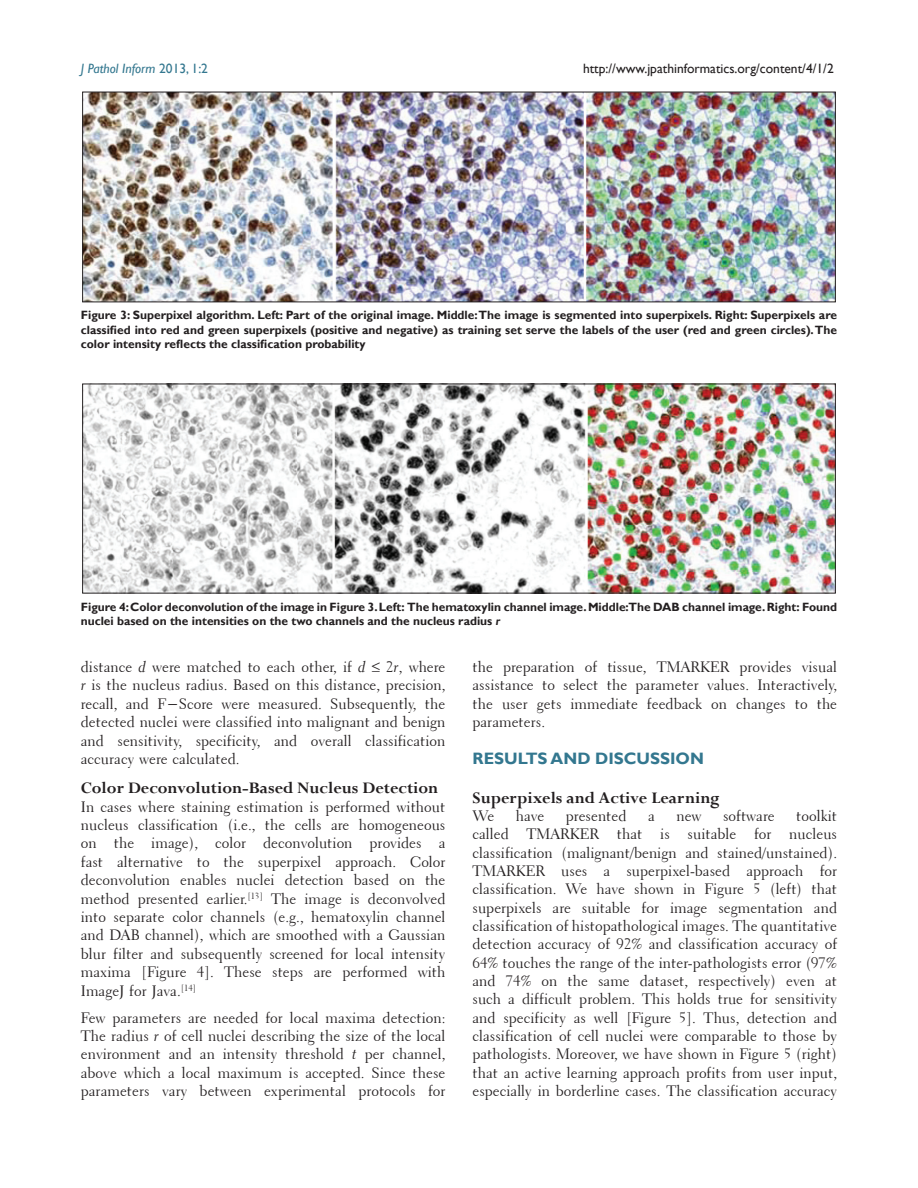
<style>
.page{position:relative;width:918px;height:1188px;background:#fff}
.page>*{position:absolute;margin:0;border:0;box-sizing:border-box;transform-origin:0 0}
.t1{font:700 18px "Perpetua";color:#231f20}
.t2{font:700 16.5px "Gill Sans";color:#33778f}
.TX{font:15px/18.5px "Transitional 521 BT Roman A";color:#231f20;text-align:justify}
.t3{font:13.5px "Gill Sans";color:#231f20}
.t4{font:italic 13.5px "Gill Sans";color:#33778f}
.FGC{font:700 12px/14.4px "Gill Sans";color:#231f20;text-align:justify}
.s1{font-style:normal}
.s2{font-style:italic}
.s3{font-family:"Transitional 521 BT Cursive A"}
</style>
<div class="page">
<img style="left:84px;top:94px;width:750px;height:206px">
<div style="left:82px;top:92px;width:754px;height:210px;border:1px solid #231f20"></div>
<img style="left:84px;top:386px;width:750px;height:205px">
<div style="left:82px;top:384px;width:754px;height:209px;border:1px solid #231f20"></div>
<p class="t4" style="left:81px;top:61px;width:129px">J Pathol Inform <span class="s1">2013, 1:2</span></p>
<p class="t3" style="left:583px;top:61px;width:252px">http://www.jpathinformatics.org/content/4/1/2</p>
<p class="FGC" style="left:81px;top:308px;width:758px">Figure 3: Superpixel algorithm. Left: Part of the original image. Middle: The image is segmented into superpixels. Right: Superpixels are classified into red and green superpixels (positive and negative) as training set serve the labels of the user (red and green circles). The color intensity reflects the classification probability</p>
<p class="FGC" style="left:81px;top:600px;width:758px">Figure 4: Color deconvolution of the image in Figure 3. Left: The hematoxylin channel image. Middle:The DAB channel image. Right: Found nuclei based on the intensities on the two channels and the nucleus radius <span class="s2">r</span></p>
<p class="TX" style="left:81px;top:658px;width:366px">distance <span class="s3">d</span> were matched to each other, if <span class="s3">d</span> ≤ 2<span class="s3">r</span>, where <span class="s3">r</span> is the nucleus radius. Based on this distance, precision, recall, and F−Score were measured. Subsequently, the detected nuclei were classified into malignant and benign and sensitivity, specificity, and overall classification accuracy were calculated.</p>
<h2 class="t1" style="left:81px;top:777px;width:359px">Color Deconvolution‑Based Nucleus Detection</h2>
<p class="TX" style="left:81px;top:797px;width:366px">In cases where staining estimation is performed without nucleus classification (i.e., the cells are homogeneous on the image), color deconvolution provides a fast alternative to the superpixel approach. Color deconvolution enables nuclei detection based on the method presented earlier.<sup>[13]</sup> The image is deconvolved into separate color channels (e.g., hematoxylin channel and DAB channel), which are smoothed with a Gaussian blur filter and subsequently screened for local intensity maxima [Figure 4]. These steps are performed with ImageJ for Java.<sup>[14]</sup></p>
<p class="TX" style="left:81px;top:1008px;width:366px">Few parameters are needed for local maxima detection:<br>The radius <span class="s3">r</span> of cell nuclei describing the size of the local environment and an intensity threshold <span class="s3">t</span> per channel, above which a local maximum is accepted. Since these parameters vary between experimental protocols for</p>
<p class="TX" style="left:472px;top:658px;width:366px">the preparation of tissue, TMARKER provides visual assistance to select the parameter values. Interactively, the user gets immediate feedback on changes to the parameters.</p>
<h1 class="t2" style="left:472px;top:749px;width:233px">RESULTS AND DISCUSSION</h1>
<h2 class="t1" style="left:472px;top:786px;width:249px">Superpixels and Active Learning</h2>
<p class="TX" style="left:472px;top:807px;width:23px">We</p>
<p class="TX" style="left:516px;top:807px;width:30px">have</p>
<p class="TX" style="left:566px;top:807px;width:62px">presented</p>
<p class="TX" style="left:648px;top:807px;width:8px">a</p>
<p class="TX" style="left:676px;top:807px;width:27px">new</p>
<p class="TX" style="left:723px;top:807px;width:53px">software</p>
<p class="TX" style="left:472px;top:807px;width:366px;text-indent:324px">toolkit called TMARKER that is suitable for nucleus classification (malignant/benign and stained/unstained).<br>TMARKER uses a superpixel‑based approach for classification. We have shown in Figure 5 (left) that superpixels are suitable for image segmentation and classification of histopathological images. The quantitative detection accuracy of 92% and classification accuracy of 64% touches the range of the inter‑pathologists error (97% and 74% on the same dataset, respectively) even at such a difficult problem. This holds true for sensitivity and specificity as well [Figure 5]. Thus, detection and classification of cell nuclei were comparable to those by pathologists. Moreover, we have shown in Figure 5 (right) that an active learning approach profits from user input, especially in borderline cases. The classification accuracy</p>
</div>
